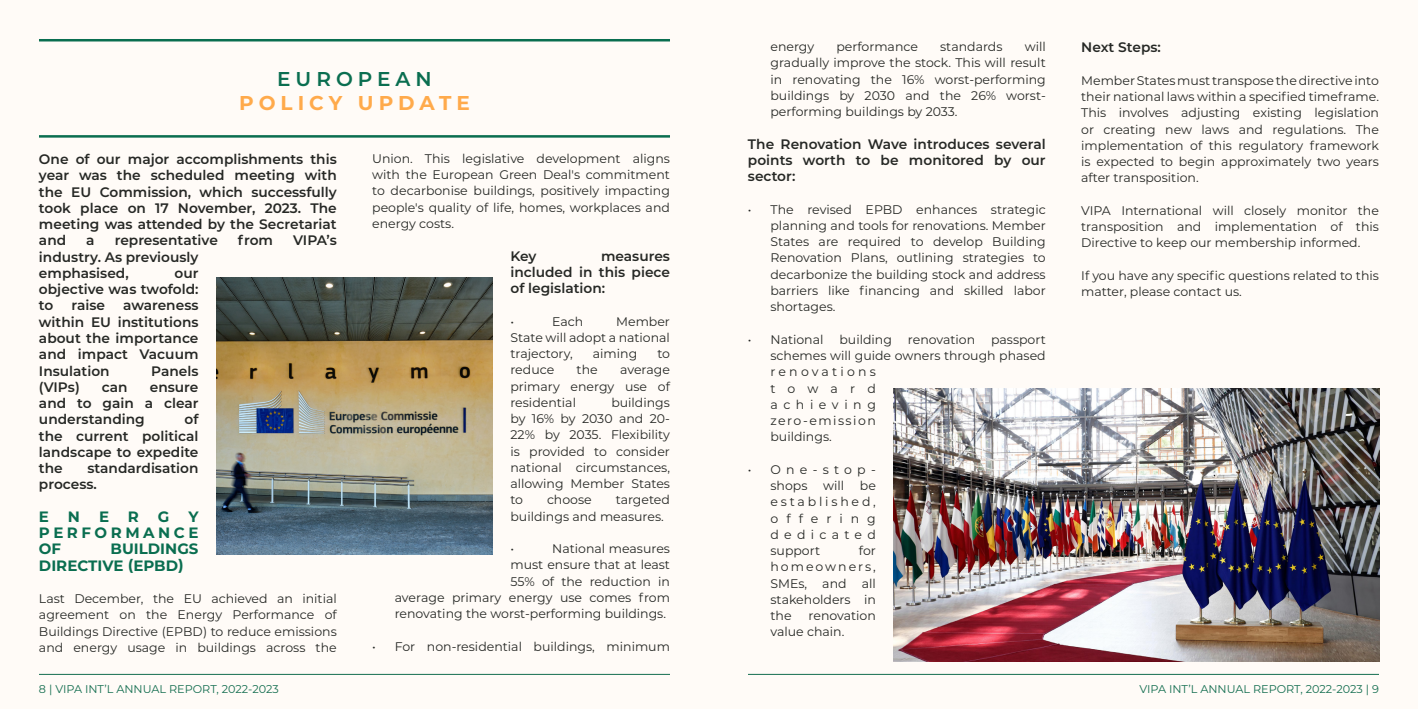
<style>
.page{position:relative;width:1418px;height:709px;background:#fff}
.page>*{position:absolute;margin:0;border:0;box-sizing:border-box;transform-origin:0 0}
.t1{font:700 20px "Montserrat";letter-spacing:.25em;color:#ffaa4b}
.t2{font:600 20px "Montserrat";letter-spacing:.25em;color:#0a6e50}
.t3{font:700 15px/16.2px "Montserrat";color:#0a6e50;text-align:justify}
.t4{font:600 13.75px/16.2px "Montserrat";color:#262825;text-align:justify}
.t5{font:12.5px/16.2px "Montserrat";color:#262825;text-align:justify}
.t6{font:11.25px "Montserrat";color:#146e50}
</style>
<div class="page">
<div style="left:0;top:0;width:709px;height:709px;background:#fffbf7"></div>
<hr style="left:39px;top:674px;width:631px;height:1px;background:#146e50">
<div style="left:709px;top:0;width:708px;height:709px;background:#fffbf7"></div>
<hr style="left:748px;top:674px;width:630px;height:1px;background:#146e50">
<hr style="left:39px;top:39px;width:631px;height:2px;background:#0a6e50">
<hr style="left:39px;top:135px;width:631px;height:3px;background:#0a6e50">
<img style="left:216px;top:278px;width:277px;height:276px">
<img style="left:893px;top:388px;width:485px;height:273px">
<p class="t2" style="left:277px;top:65px;width:156px">EUROPEAN</p>
<p class="t1" style="left:239px;top:88px;width:232px">POLICY UPDATE</p>
<p class="t4" style="left:39px;top:150px;width:299px">One of our major accomplishments this year was the scheduled meeting with the EU Commission, which successfully took place on 17 November, 2023. The meeting was attended by the Secretariat and</p>
<p class="t4" style="left:86px;top:232px;width:10px">a</p>
<p class="t4" style="left:115px;top:232px;width:105px">representative</p>
<p class="t4" style="left:238px;top:232px;width:37px">from</p>
<p class="t4" style="left:293px;top:232px;width:45px">VIPA’s</p>
<p class="t4" style="left:39px;top:248px;width:161px">industry. As previously emphasised,</p>
<p class="t4" style="left:39px;top:264px;width:161px;text-indent:135px">our objective was twofold: to</p>
<p class="t4" style="left:71px;top:297px;width:35px">raise</p>
<p class="t4" style="left:39px;top:297px;width:161px;text-indent:84px">awareness within EU institutions about the importance and impact Vacuum Insulation</p>
<p class="t4" style="left:151px;top:362px;width:49px">Panels</p>
<p class="t4" style="left:39px;top:378px;width:42px">(VIPs)</p>
<p class="t4" style="left:102px;top:378px;width:27px">can</p>
<p class="t4" style="left:39px;top:378px;width:161px;text-indent:111px">ensure and to gain a clear understanding</p>
<p class="t4" style="left:39px;top:410px;width:161px;text-indent:146px">of the current political landscape to expedite the</p>
<p class="t4" style="left:39px;top:459px;width:161px;text-indent:48px">standardisation process.</p>
<p class="t3" style="left:39px;top:507px;width:12px">E</p>
<p class="t3" style="left:68px;top:507px;width:14px">N</p>
<p class="t3" style="left:99px;top:507px;width:12px">E</p>
<p class="t3" style="left:128px;top:507px;width:13px">R</p>
<p class="t3" style="left:158px;top:507px;width:13px">G</p>
<p class="t3" style="left:39px;top:507px;width:161px;text-indent:149px">Y PERFORMANCE OF</p>
<p class="t3" style="left:39px;top:540px;width:161px;text-indent:72px">BUILDINGS<br>DIRECTIVE (EPBD)</p>
<p class="t5" style="left:39px;top:590px;width:299px">Last December, the EU achieved an initial agreement on the Energy Performance of Buildings Directive (EPBD) to reduce emissions and energy usage in buildings across the</p>
<p class="t5" style="left:372px;top:150px;width:299px">Union. This legislative development aligns with the European Green Deal's commitment to decarbonise buildings, positively impacting people's quality of life, homes, workplaces and energy costs.</p>
<p class="t4" style="left:510px;top:247px;width:28px">Key</p>
<p class="t4" style="left:510px;top:247px;width:161px;text-indent:90px">measures included in this piece of legislation:</p>
<p class="t5" style="left:510px;top:312px;width:5px">•</p>
<p class="t5" style="left:552px;top:312px;width:33px">Each</p>
<p class="t5" style="left:510px;top:312px;width:161px;text-indent:106px">Member State will adopt a national trajectory,</p>
<p class="t5" style="left:593px;top:345px;width:46px">aiming</p>
<p class="t5" style="left:657px;top:345px;width:14px">to</p>
<p class="t5" style="left:510px;top:361px;width:45px">reduce</p>
<p class="t5" style="left:576px;top:361px;width:23px">the</p>
<p class="t5" style="left:510px;top:361px;width:161px;text-indent:110px">average primary energy use of residential</p>
<p class="t5" style="left:510px;top:394px;width:161px;text-indent:101px">buildings by 16% by 2030 and 20- 22% by 2035. Flexibility is provided to consider national circumstances, allowing Member States to</p>
<p class="t5" style="left:510px;top:491px;width:161px;text-indent:105px">targeted buildings and measures.</p>
<p class="t5" style="left:510px;top:540px;width:5px">•</p>
<p class="t5" style="left:552px;top:540px;width:119px">National measures</p>
<p class="t5" style="left:510px;top:556px;width:161px">must ensure that at least</p>
<p class="t5" style="left:510px;top:572px;width:161px">55% of the reduction in</p>
<p class="t5" style="left:395px;top:589px;width:277px">average primary energy use comes from</p>
<p class="t5" style="left:395px;top:605px;width:273px">renovating the worst-performing buildings.</p>
<p class="t5" style="left:372px;top:637px;width:299px">• For non-residential buildings, minimum</p>
<p class="t5" style="left:547px;top:491px;width:46px">choose</p>
<p class="t5" style="left:770px;top:38px;width:45px">energy</p>
<p class="t5" style="left:836px;top:38px;width:83px">performance</p>
<p class="t5" style="left:940px;top:38px;width:64px">standards</p>
<p class="t5" style="left:770px;top:38px;width:277px;text-indent:254px">will gradually improve the stock. This will result in renovating the 16% worst-performing buildings by 2030 and the 26% worst&shy;performing buildings by 2033.</p>
<p class="t4" style="left:748px;top:135px;width:299px">The Renovation Wave introduces several points worth to be monitored by our sector:</p>
<p class="t5" style="left:770px;top:201px;width:277px;text-indent:-22px">• The revised EPBD enhances strategic planning and tools for renovations. Member States are required to develop Building Renovation Plans, outlining strategies to decarbonize the building stock and address barriers like financing and skilled labor shortages.</p>
<p class="t5" style="left:748px;top:331px;width:77px">• National</p>
<p class="t5" style="left:839px;top:331px;width:54px">building</p>
<p class="t5" style="left:908px;top:331px;width:69px">renovation</p>
<p class="t5" style="left:770px;top:331px;width:277px;text-align:left;text-indent:221px">passport schemes will guide owners through phased renovations<br>toward<br>achieving<br>zero-emission<br>buildings.</p>
<p class="t5" style="left:770px;top:461px;width:107px;text-indent:-22px">• One-stop&shy;shops will be established, offering dedicated support</p>
<p class="t5" style="left:770px;top:542px;width:107px;text-indent:88px">for homeowners, SMEs, and all stakeholders in the</p>
<p class="t5" style="left:770px;top:607px;width:107px;text-indent:38px">renovation value chain.</p>
<p class="t4" style="left:1081px;top:39px;width:81px">Next Steps:</p>
<p class="t5" style="left:1081px;top:72px;width:299px">Member States must transpose the directive into their national laws within a specified timeframe.<br>This involves adjusting existing legislation or creating new laws and regulations. The implementation of this regulatory framework is expected to begin approximately two years after transposition.</p>
<p class="t5" style="left:1081px;top:202px;width:299px">VIPA International will closely monitor the transposition and implementation of this Directive to keep our membership informed.</p>
<p class="t5" style="left:1081px;top:267px;width:299px">If you have any specific questions related to this matter, please contact us.</p>
<p class="t6" style="left:39px;top:681px;width:241px">8 | VIPA INT’L ANNUAL REPORT, 2022-2023</p>
<p class="t6" style="left:1139px;top:681px;width:241px">VIPA INT’L ANNUAL REPORT, 2022-2023 | 9</p>
</div>
